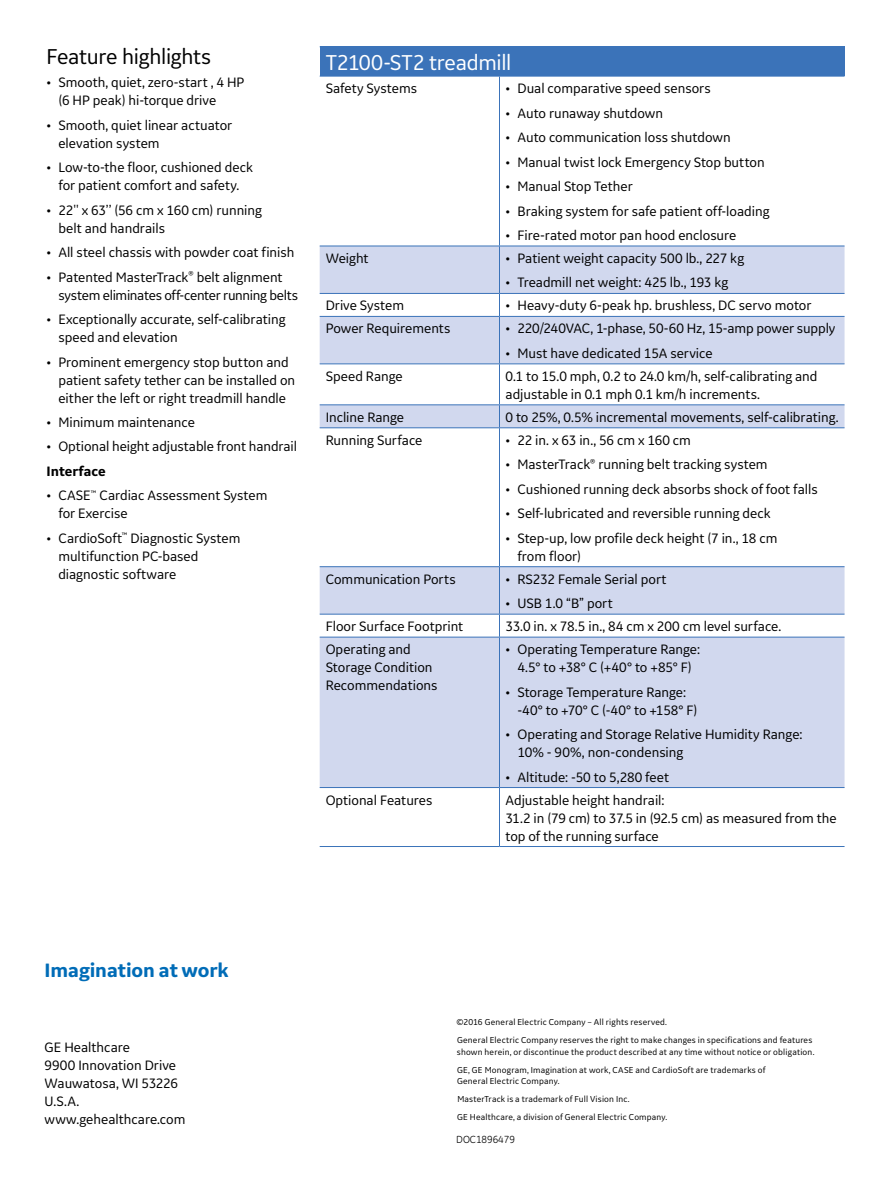
<style>
.page{position:relative;width:891px;height:1188px;background:#fff}
.page>*{position:absolute;margin:0;border:0;box-sizing:border-box;transform-origin:0 0}
.t1{font:22.5px "GE Inspira Sans";letter-spacing:-.015em;color:#fff}
.t2{font:22.5px "GE Inspira Sans";letter-spacing:-.015em;color:#000}
.t3{font:700 20.25px "GE Inspira Sans";letter-spacing:-.005em;color:#006cb7}
.t4{font:14.25px/18px "GE Inspira Sans";letter-spacing:-.005em;color:#000}
.t5{font:700 14.25px "GE Inspira Sans";color:#000}
.t6{font:10.5px "GE Inspira";color:#000}
.t7{font:9px/18px "GE Inspira Sans";letter-spacing:.02em;color:#000}
</style>
<div class="page">
<div style="left:320px;top:47px;width:525px;height:29px;background:#3b73b9"></div>
<svg style="left:320px;top:247px;width:525px;height:541px;fill:#d1d8ee"></svg>
<hr style="left:320px;top:46px;width:179px;height:1px;background:#3b73b9">
<hr style="left:500px;top:46px;width:345px;height:1px;background:#3b73b9">
<hr style="left:320px;top:76px;width:179px;height:1px;background:#3b73b9">
<hr style="left:500px;top:76px;width:345px;height:1px;background:#3b73b9">
<hr style="left:499px;top:77px;width:1px;height:169px;background:#3b73b9">
<hr style="left:320px;top:246px;width:179px;height:1px;background:#3b73b9">
<hr style="left:500px;top:246px;width:345px;height:1px;background:#3b73b9">
<hr style="left:499px;top:246px;width:1px;height:47px;background:#3b73b9">
<hr style="left:320px;top:293px;width:179px;height:1px;background:#3b73b9">
<hr style="left:500px;top:293px;width:345px;height:1px;background:#3b73b9">
<svg style="left:499px;top:294px;width:1px;height:22px"></svg>
<hr style="left:320px;top:316px;width:179px;height:1px;background:#3b73b9">
<hr style="left:500px;top:316px;width:345px;height:1px;background:#3b73b9">
<hr style="left:499px;top:317px;width:1px;height:46px;background:#3b73b9">
<hr style="left:320px;top:363px;width:179px;height:1px;background:#3b73b9">
<hr style="left:500px;top:363px;width:345px;height:1px;background:#3b73b9">
<svg style="left:320px;top:364px;width:525px;height:63px"></svg>
<hr style="left:320px;top:427px;width:179px;height:1px;background:#3b73b9">
<hr style="left:500px;top:427px;width:345px;height:1px;background:#3b73b9">
<hr style="left:499px;top:428px;width:1px;height:138px;background:#3b73b9">
<hr style="left:320px;top:566px;width:179px;height:1px;background:#3b73b9">
<hr style="left:500px;top:566px;width:345px;height:1px;background:#3b73b9">
<hr style="left:499px;top:567px;width:1px;height:47px;background:#3b73b9">
<hr style="left:320px;top:614px;width:179px;height:1px;background:#3b73b9">
<hr style="left:500px;top:614px;width:345px;height:1px;background:#3b73b9">
<svg style="left:499px;top:615px;width:1px;height:22px"></svg>
<hr style="left:320px;top:637px;width:179px;height:1px;background:#3b73b9">
<hr style="left:500px;top:637px;width:345px;height:1px;background:#3b73b9">
<hr style="left:499px;top:638px;width:1px;height:149px;background:#3b73b9">
<hr style="left:320px;top:787px;width:179px;height:1px;background:#3b73b9">
<hr style="left:500px;top:787px;width:345px;height:1px;background:#3b73b9">
<hr style="left:499px;top:788px;width:1px;height:58px;background:#3b73b9">
<hr style="left:320px;top:846px;width:179px;height:1px;background:#3b73b9">
<hr style="left:500px;top:846px;width:345px;height:1px;background:#3b73b9">
<h1 class="t2" style="left:46px;top:42px;width:166px">Feature highlights</h1>
<p class="t4" style="left:58px;top:73px;width:187px;text-indent:-12px">• Smooth, quiet, zero-start , 4 HP (6 HP peak) hi-torque drive</p>
<p class="t4" style="left:58px;top:116px;width:175px;text-indent:-12px">• Smooth, quiet linear actuator elevation system</p>
<p class="t4" style="left:46px;top:158px;width:208px;text-align:center">• Low-to-the floor, cushioned deck for patient comfort and safety.</p>
<p class="t4" style="left:58px;top:200px;width:205px;text-indent:-12px">• 22'' x 63’’ (56 cm x 160 cm) running belt and handrails</p>
<p class="t4" style="left:46px;top:243px;width:249px">• All steel chassis with powder coat finish</p>
<p class="t4" style="left:58px;top:267px;width:241px;text-indent:-12px">• Patented MasterTrack<sup>®</sup> belt alignment system eliminates off-center running belts</p>
<p class="t4" style="left:58px;top:310px;width:229px;text-indent:-12px">• Exceptionally accurate, self-calibrating speed and elevation</p>
<p class="t4" style="left:58px;top:352px;width:238px;text-indent:-12px">• Prominent emergency stop button and patient safety tether can be installed on either the left or right treadmill handle</p>
<p class="t4" style="left:46px;top:413px;width:150px">• Minimum maintenance</p>
<p class="t4" style="left:46px;top:437px;width:252px">• Optional height adjustable front handrail</p>
<p class="t5" style="left:46px;top:462px;width:61px">Interface</p>
<p class="t4" style="left:58px;top:486px;width:211px;text-indent:-12px">• CASE<sup>™</sup> Cardiac Assessment System for Exercise</p>
<p class="t4" style="left:58px;top:529px;width:184px;text-indent:-12px">• CardioSoft<sup>™</sup> Diagnostic System multifunction PC-based diagnostic software</p>
<h1 class="t1" style="left:326px;top:49px;width:187px">T2100-ST2 treadmill</h1>
<p class="t4" style="left:326px;top:79px;width:93px">Safety Systems</p>
<p class="t4" style="left:506px;top:79px;width:207px">• Dual comparative speed sensors</p>
<p class="t4" style="left:506px;top:103px;width:159px">• Auto runaway shutdown</p>
<p class="t4" style="left:506px;top:128px;width:227px">• Auto communication loss shutdown</p>
<p class="t4" style="left:506px;top:152px;width:261px">• Manual twist lock Emergency Stop button</p>
<p class="t4" style="left:506px;top:177px;width:129px">• Manual Stop Tether</p>
<p class="t4" style="left:506px;top:201px;width:266px">• Braking system for safe patient off-loading</p>
<p class="t4" style="left:506px;top:226px;width:232px">• Fire-rated motor pan hood enclosure</p>
<p class="t4" style="left:326px;top:249px;width:45px">Weight</p>
<p class="t4" style="left:506px;top:249px;width:240px">• Patient weight capacity 500 lb., 227 kg</p>
<p class="t4" style="left:506px;top:273px;width:224px">• Treadmill net weight: 425 lb., 193 kg</p>
<p class="t4" style="left:326px;top:296px;width:80px">Drive System</p>
<p class="t4" style="left:506px;top:296px;width:308px">• Heavy-duty 6-peak hp. brushless, DC servo motor</p>
<p class="t4" style="left:326px;top:319px;width:126px">Power Requirements</p>
<p class="t4" style="left:506px;top:319px;width:331px">• 220/240VAC, 1-phase, 50-60 Hz, 15-amp power supply</p>
<p class="t4" style="left:506px;top:344px;width:209px">• Must have dedicated 15A service</p>
<p class="t4" style="left:326px;top:367px;width:79px">Speed Range</p>
<p class="t4" style="left:506px;top:367px;width:314px">0.1 to 15.0 mph, 0.2 to 24.0 km/h, self-calibrating and adjustable in 0.1 mph 0.1 km/h increments.</p>
<p class="t4" style="left:326px;top:408px;width:80px">Incline Range</p>
<p class="t4" style="left:506px;top:408px;width:335px">0 to 25%, 0.5% incremental movements, self-calibrating.</p>
<p class="t4" style="left:326px;top:431px;width:98px">Running Surface</p>
<p class="t4" style="left:506px;top:431px;width:187px">• 22 in. x 63 in., 56 cm x 160 cm</p>
<p class="t4" style="left:506px;top:455px;width:264px">• MasterTrack<sup>®</sup> running belt tracking system</p>
<p class="t4" style="left:505px;top:480px;width:314px">• Cushioned running deck absorbs shock of foot falls</p>
<p class="t4" style="left:505px;top:504px;width:267px">• Self-lubricated and reversible running deck</p>
<p class="t4" style="left:517px;top:529px;width:261px;text-indent:-12px">• Step-up, low profile deck height (7 in., 18 cm from floor)</p>
<p class="t4" style="left:326px;top:570px;width:132px">Communication Ports</p>
<p class="t4" style="left:505px;top:570px;width:163px">• RS232 Female Serial port</p>
<p class="t4" style="left:505px;top:594px;width:109px">• USB 1.0 “B” port</p>
<p class="t4" style="left:326px;top:617px;width:139px">Floor Surface Footprint</p>
<p class="t4" style="left:505px;top:617px;width:277px">33.0 in. x 78.5 in., 84 cm x 200 cm level surface.</p>
<p class="t4" style="left:326px;top:640px;width:113px">Operating and<br>Storage Condition<br>Recommendations</p>
<p class="t4" style="left:505px;top:640px;width:196px;text-align:center">• Operating Temperature Range:<br>4.5° to +38° C (+40° to +85° F)</p>
<p class="t4" style="left:517px;top:682px;width:182px;text-indent:-12px">• Storage Temperature Range: -40° to +70° C (-40° to +158° F)</p>
<p class="t4" style="left:517px;top:725px;width:286px;text-indent:-12px">• Operating and Storage Relative Humidity Range:<br>10% - 90%, non-condensing</p>
<p class="t4" style="left:505px;top:767px;width:165px">• Altitude: -50 to 5,280 feet</p>
<p class="t4" style="left:326px;top:790px;width:108px">Optional Features</p>
<p class="t4" style="left:505px;top:790px;width:333px">Adjustable height handrail:<br>31.2 in (79 cm) to 37.5 in (92.5 cm) as measured from the top of the running surface</p>
<h2 class="t3" style="left:45px;top:958px;width:186px">Imagination at work</h2>
<p class="t4" style="left:45px;top:1038px;width:142px">GE Healthcare<br>9900 Innovation Drive<br>Wauwatosa, WI 53226<br>U.S.A. www.gehealthcare.com</p>
<p class="t7" style="left:457px;top:1013px;width:357px">©2016 General Electric Company – All rights reserved.<br>General Electric Company reserves the right to make changes in specifications and features</p>
<p class="t7" style="left:457px;top:1042px;width:359px">shown herein, or discontinue the product described at any time without notice or obligation.<br>GE, GE Monogram, Imagination at work, CASE and CardioSoft are trademarks of</p>
<p class="t7" style="left:457px;top:1072px;width:212px">General Electric Company.<br>MasterTrack is a trademark of Full Vision Inc.<br>GE Healthcare, a division of General Electric Company.</p>
<p class="t6" style="left:456px;top:1133px;width:60px">DOC1896479</p>
</div>
